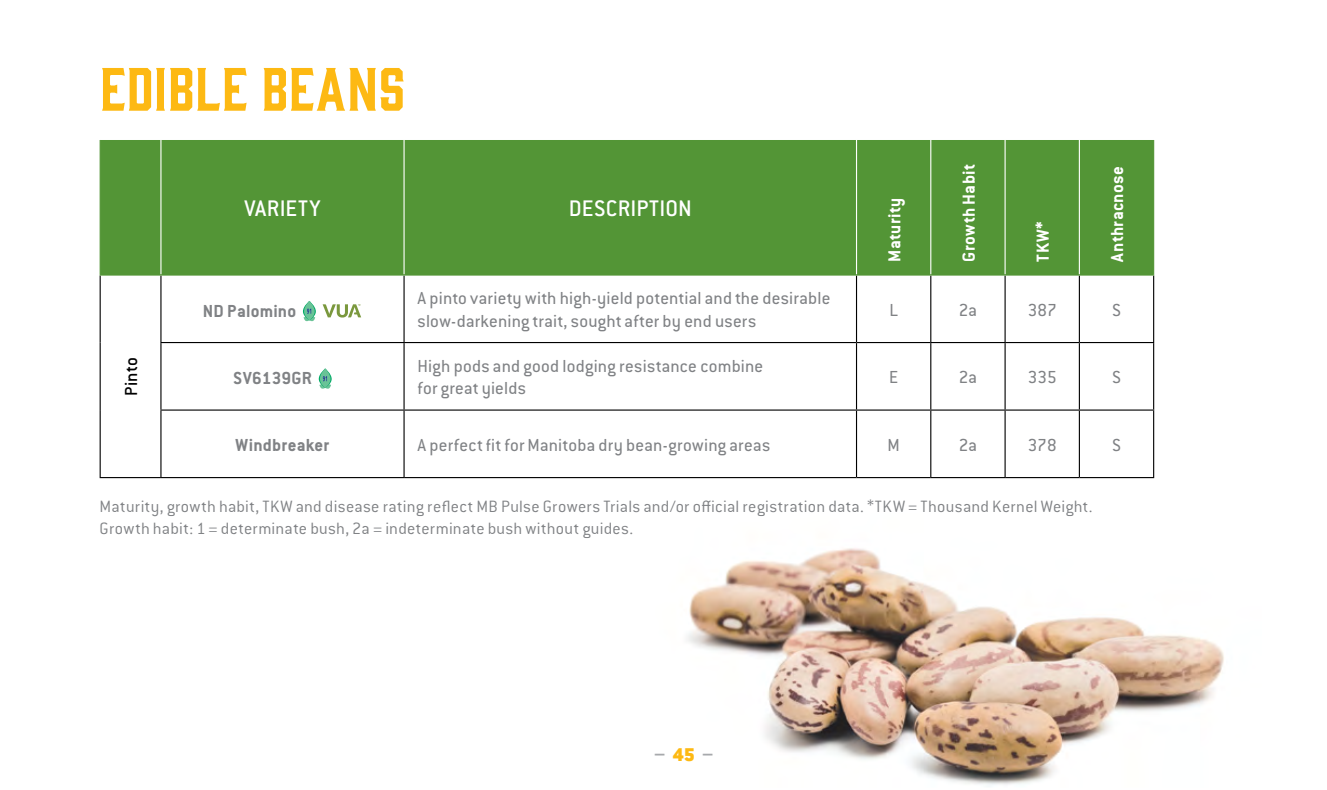
<style>
.page{position:relative;width:1327px;height:790px;background:#fff}
.page>*{position:absolute;margin:0;border:0;box-sizing:border-box;transform-origin:0 0}
.t1{font:56.25px "Gin";letter-spacing:.015em;color:#fdb913}
.t2{font:500 24.75px "Conduit ITC Pro";letter-spacing:.01em;color:#fff}
.t3{font:700 20.25px "Conduit ITC Pro";color:#a7a9ac}
.t4{font:19.12px/22.5px "Conduit ITC Pro";letter-spacing:.015em;color:#808285}
.t5{font:700 19.12px "Conduit ITC Pro";letter-spacing:.015em;color:#fff}
.t6{font:700 19.12px "Conduit ITC Pro";letter-spacing:.01em;color:#808285}
.t7{font:500 19.12px "Conduit ITC Pro";letter-spacing:.015em;color:#000}
.t8{font:300 18px/22.5px "Conduit ITC Pro";letter-spacing:.015em;color:#808285}
.s1{font-weight:900;color:#fdb913}
</style>
<div class="page">
<img style="left:688px;top:548px;width:536px;height:238px">
<div style="left:101px;top:140px;width:1052px;height:134px;background:#539536"></div>
<hr style="left:160px;top:140px;width:1px;height:134px;background:#fff">
<hr style="left:403px;top:140px;width:1px;height:134px;background:#fff">
<hr style="left:856px;top:140px;width:1px;height:134px;background:#fff">
<hr style="left:930px;top:140px;width:1px;height:134px;background:#fff">
<hr style="left:1004px;top:140px;width:1px;height:134px;background:#fff">
<hr style="left:1078px;top:140px;width:1px;height:134px;background:#fff">
<hr style="left:100px;top:140px;width:1px;height:134px;background:#539536">
<hr style="left:1153px;top:140px;width:1px;height:134px;background:#539536">
<hr style="left:100px;top:276px;width:1px;height:66px;background:#000">
<hr style="left:100px;top:342px;width:1px;height:68px;background:#000">
<hr style="left:100px;top:410px;width:1px;height:67px;background:#000">
<hr style="left:100px;top:477px;width:61px;height:1px;background:#000">
<hr style="left:160px;top:276px;width:1px;height:66px;background:#000">
<hr style="left:403px;top:276px;width:1px;height:66px;background:#000">
<hr style="left:856px;top:276px;width:1px;height:66px;background:#000">
<hr style="left:930px;top:276px;width:1px;height:66px;background:#000">
<hr style="left:1004px;top:276px;width:1px;height:66px;background:#000">
<hr style="left:1078px;top:276px;width:1px;height:66px;background:#000">
<hr style="left:1153px;top:276px;width:1px;height:66px;background:#000">
<hr style="left:160px;top:342px;width:244px;height:1px;background:#000">
<hr style="left:160px;top:343px;width:1px;height:66px;background:#000">
<hr style="left:404px;top:342px;width:452px;height:1px;background:#000">
<hr style="left:403px;top:343px;width:1px;height:66px;background:#000">
<hr style="left:856px;top:342px;width:74px;height:1px;background:#000">
<hr style="left:856px;top:343px;width:1px;height:66px;background:#000">
<hr style="left:930px;top:342px;width:75px;height:1px;background:#000">
<hr style="left:930px;top:343px;width:1px;height:66px;background:#000">
<hr style="left:1005px;top:342px;width:74px;height:1px;background:#000">
<hr style="left:1004px;top:343px;width:1px;height:66px;background:#000">
<hr style="left:1079px;top:342px;width:75px;height:1px;background:#000">
<hr style="left:1078px;top:343px;width:1px;height:66px;background:#000">
<hr style="left:1153px;top:343px;width:1px;height:66px;background:#000">
<hr style="left:160px;top:409px;width:244px;height:2px;background:#000">
<hr style="left:160px;top:411px;width:1px;height:66px;background:#000">
<hr style="left:404px;top:409px;width:452px;height:2px;background:#000">
<hr style="left:403px;top:411px;width:1px;height:66px;background:#000">
<hr style="left:856px;top:409px;width:74px;height:2px;background:#000">
<hr style="left:856px;top:411px;width:1px;height:66px;background:#000">
<hr style="left:930px;top:409px;width:75px;height:2px;background:#000">
<hr style="left:930px;top:411px;width:1px;height:66px;background:#000">
<hr style="left:1005px;top:409px;width:74px;height:2px;background:#000">
<hr style="left:1004px;top:411px;width:1px;height:66px;background:#000">
<hr style="left:1079px;top:409px;width:75px;height:2px;background:#000">
<hr style="left:1078px;top:411px;width:1px;height:66px;background:#000">
<hr style="left:1153px;top:411px;width:1px;height:66px;background:#000">
<hr style="left:161px;top:477px;width:243px;height:1px;background:#000">
<hr style="left:404px;top:477px;width:452px;height:1px;background:#000">
<hr style="left:856px;top:477px;width:74px;height:1px;background:#000">
<hr style="left:930px;top:477px;width:75px;height:1px;background:#000">
<hr style="left:1005px;top:477px;width:74px;height:1px;background:#000">
<hr style="left:1079px;top:477px;width:75px;height:1px;background:#000">
<hr style="left:100px;top:274px;width:61px;height:2px;background:#539536">
<hr style="left:161px;top:274px;width:243px;height:2px;background:#539536">
<hr style="left:404px;top:274px;width:452px;height:2px;background:#539536">
<hr style="left:856px;top:274px;width:74px;height:2px;background:#539536">
<hr style="left:930px;top:274px;width:75px;height:2px;background:#539536">
<hr style="left:1005px;top:274px;width:74px;height:2px;background:#539536">
<hr style="left:1079px;top:274px;width:75px;height:2px;background:#539536">
<svg style="left:304px;top:301px;width:11px;height:19px"></svg>
<svg style="left:303px;top:308px;width:12px;height:13px"></svg>
<svg style="left:322px;top:304px;width:39px;height:13px"></svg>
<svg style="left:319px;top:368px;width:13px;height:20px"></svg>
<svg style="left:320px;top:368px;width:10px;height:20px"></svg>
<svg style="left:319px;top:376px;width:12px;height:13px"></svg>
<h1 class="t1" style="left:100px;top:50px;width:307px">EDIBLE BEANS</h1>
<p class="t2" style="left:244px;top:195px;width:78px">VARIETY</p>
<p class="t2" style="left:568px;top:195px;width:125px">DESCRIPTION</p>
<p class="t5" style="left:883px;top:261px;width:65px;rotate:-90deg">Maturity</p>
<p class="t5" style="left:957px;top:261px;width:99px;rotate:-90deg">Growth Habit</p>
<p class="t5" style="left:1031px;top:261px;width:42px;rotate:-90deg">TKW*</p>
<p class="t5" style="left:1106px;top:261px;width:96px;rotate:-90deg">Anthracnose</p>
<p class="t7" style="left:120px;top:396px;width:40px;rotate:-90deg">Pinto</p>
<p class="t6" style="left:203px;top:300px;width:95px">ND Palomino</p>
<p class="t6" style="left:233px;top:367px;width:80px">SV6139GR</p>
<p class="t4" style="left:417px;top:287px;width:414px">A pinto variety with high-yield potential and the desirable slow-darkening trait, sought after by end users</p>
<p class="t4" style="left:889px;top:298px;width:10px">L</p>
<p class="t4" style="left:958px;top:298px;width:20px">2a</p>
<p class="t4" style="left:1027px;top:298px;width:31px">387</p>
<p class="t4" style="left:1111px;top:298px;width:11px">S</p>
<p class="t4" style="left:417px;top:355px;width:347px">High pods and good lodging resistance combine for great yields</p>
<p class="t4" style="left:889px;top:366px;width:10px">E</p>
<p class="t4" style="left:958px;top:366px;width:20px">2a</p>
<p class="t4" style="left:1027px;top:366px;width:30px">335</p>
<p class="t4" style="left:1111px;top:366px;width:11px">S</p>
<p class="t6" style="left:236px;top:433px;width:95px">Windbreaker</p>
<p class="t4" style="left:417px;top:433px;width:354px">A perfect fit for Manitoba dry bean-growing areas</p>
<p class="t4" style="left:887px;top:433px;width:14px">M</p>
<p class="t4" style="left:958px;top:433px;width:20px">2a</p>
<p class="t4" style="left:1027px;top:433px;width:30px">378</p>
<p class="t4" style="left:1111px;top:433px;width:11px">S</p>
<p class="t8" style="left:100px;top:495px;width:994px">Maturity, growth habit, TKW and disease rating reflect MB Pulse Growers Trials and/or official registration data. *TKW = Thousand Kernel Weight.<br>Growth habit: 1 = determinate bush, 2a = indeterminate bush without guides.</p>
<p class="t3" style="left:654px;top:743px;width:61px">– <span class="s1">45</span> –</p>
</div>
